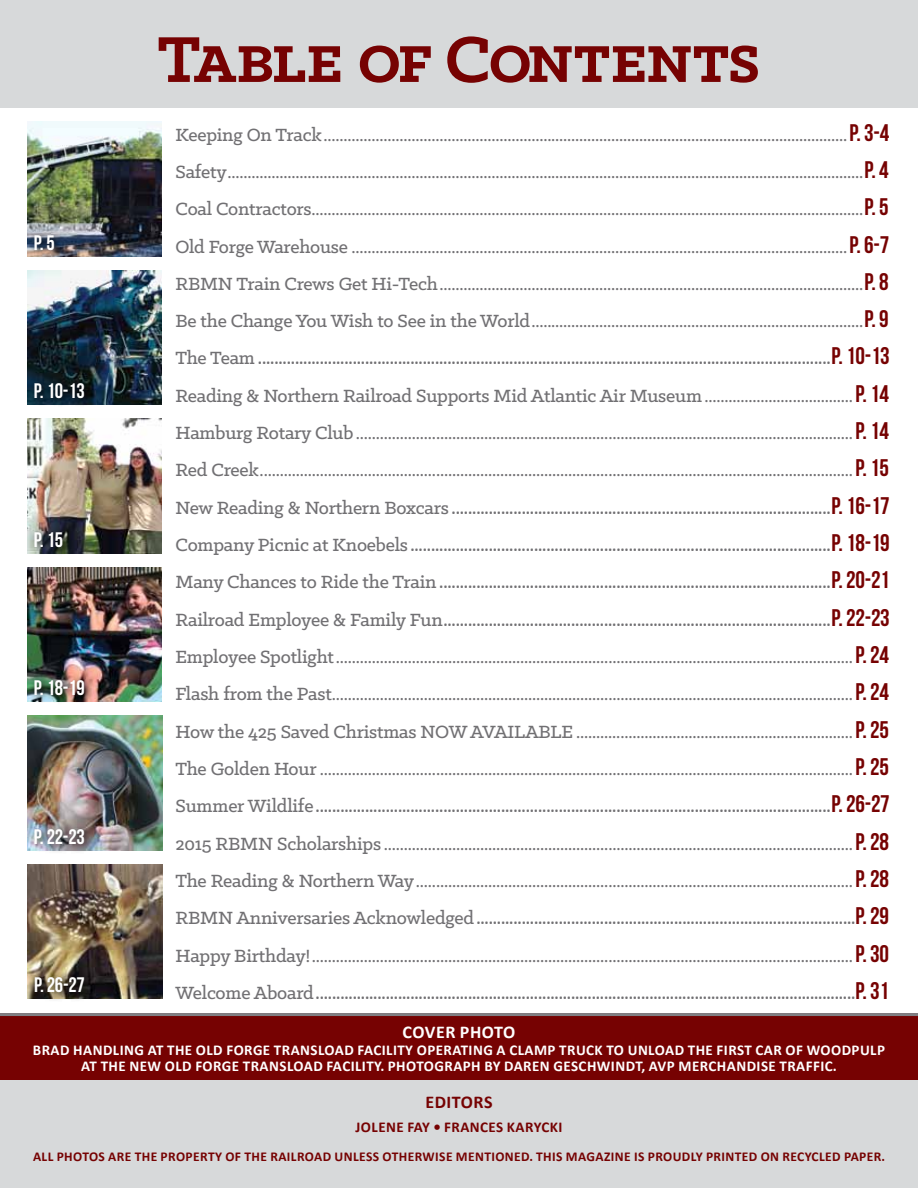
<style>
.page{position:relative;width:918px;height:1188px;background:#fff}
.page>*{position:absolute;margin:0;border:0;box-sizing:border-box;transform-origin:0 0}
.t1{font:700 73.2px "Klinic Slab";letter-spacing:-.03em;color:#760202}
.t2{font:21px "Bebas Neue";letter-spacing:-.01em;color:#fff}
.t3{font:500 20.1px/37.3px "Klinic Slab";letter-spacing:-.01em;color:#717073;text-align:justify}
.t4{font:500 19.95px/37.3px "Klinic Slab";letter-spacing:-.01em;color:#717073;text-align:justify}
.t5{font:700 18px "Calibri";letter-spacing:.025em;color:#fff}
.t6{font:700 18px "Calibri";letter-spacing:.03em;color:#760202}
.t7{font:700 16.05px "Calibri";color:#717073}
.t8{font:700 15px/16.5px "Calibri";letter-spacing:.03em;color:#fff;text-align:center}
.t9{font:700 15px "Calibri";letter-spacing:.03em;color:#760202}
.t10{font:700 13.5px "Calibri";letter-spacing:.03em;color:#760202}
.s1{font-family:"Bebas Neue";font-weight:400;font-size:24px;color:#760202}
.s2{font-family:"Klinic Slab";font-weight:500;font-size:20.1px}
</style>
<div class="page">
<div style="left:0;top:1077px;width:918px;height:111px;background:#d7d9da"></div>
<div style="left:0;top:1013px;width:918px;height:67px;background:#760202"></div>
<div style="left:0;top:0;width:918px;height:108px;background:#d7d9da"></div>
<hr style="left:0;top:1013px;width:918px;height:3px;background:#807f83">
<img style="left:27px;top:567px;width:135px;height:135px">
<img style="left:27px;top:418px;width:135px;height:135px">
<img style="left:27px;top:270px;width:135px;height:135px">
<img style="left:27px;top:122px;width:135px;height:134px">
<svg style="left:30px;top:229px;width:34px;height:28px"></svg>
<img style="left:27px;top:864px;width:135px;height:135px">
<img style="left:27px;top:716px;width:135px;height:134px">
<svg style="left:30px;top:378px;width:64px;height:27px"></svg>
<svg style="left:30px;top:526px;width:42px;height:28px"></svg>
<img style="left:30px;top:675px;width:64px;height:27px">
<svg style="left:30px;top:823px;width:64px;height:29px"></svg>
<svg style="left:30px;top:972px;width:64px;height:28px"></svg>
<p class="t2" style="left:34px;top:231px;width:23px">P. 5</p>
<p class="t2" style="left:34px;top:379px;width:52px">P. 10-13</p>
<p class="t2" style="left:34px;top:528px;width:31px">P. 15</p>
<p class="t2" style="left:34px;top:676px;width:52px">P. 18-19</p>
<p class="t2" style="left:34px;top:825px;width:52px">P. 22-23</p>
<p class="t2" style="left:34px;top:973px;width:52px">P. 26-27</p>
<h1 class="t1" style="left:157px;top:11px;width:605px">Table of Contents</h1>
<p class="t4" style="left:176px;top:115px;width:715px">Keeping On Track...................................................................................................................................<span class="s1">P. 3-4<br></span>Safety...............................................................................................................................................................<span class="s1">P. 4<br></span>Coal Contractors..........................................................................................................................................<span class="s1">P. 5<br></span>Old Forge Warehouse ............................................................................................................................<span class="s1">P. 6-7<br></span>RBMN Train Crews Get Hi-Tech..........................................................................................................<span class="s1">P. 8<br></span>Be the Change You Wish to See in the World...................................................................................<span class="s1">P. 9</span></p>
<p class="t7" style="left:176px;top:349px;width:716px"><span class="s2">The Team</span> ...........................................................................................................................................<span class="s1">P. 10-13</span></p>
<p class="t3" style="left:176px;top:376px;width:715px">Reading &amp; Northern Railroad Supports Mid Atlantic Air Museum.....................................<span class="s1">P. 14<br></span>Hamburg Rotary Club............................................................................................................................<span class="s1">P. 14<br></span>Red Creek....................................................................................................................................................<span class="s1">P. 15</span></p>
<p class="t7" style="left:176px;top:498px;width:716px"><span class="s2">New Reading &amp; Northern Boxcars</span> ............................................................................................<span class="s1">P. 16-17</span></p>
<p class="t7" style="left:176px;top:536px;width:716px"><span class="s2">Company Picnic at Knoebels</span> ......................................................................................................<span class="s1">P. 18-19</span></p>
<p class="t7" style="left:176px;top:573px;width:716px"><span class="s2">Many Chances to Ride the Train</span> ...............................................................................................<span class="s1">P. 20-21</span></p>
<p class="t7" style="left:176px;top:610px;width:716px"><span class="s2">Railroad Employee &amp; Family Fun</span>..............................................................................................<span class="s1">P. 22-23</span></p>
<p class="t3" style="left:176px;top:638px;width:715px">Employee Spotlight.................................................................................................................................<span class="s1">P. 24<br></span>Flash from the Past..................................................................................................................................<span class="s1">P. 24<br></span>How the 425 Saved Christmas NOW AVAILABLE .....................................................................<span class="s1">P. 25<br></span>The Golden Hour .....................................................................................................................................<span class="s1">P. 25</span></p>
<p class="t7" style="left:175px;top:797px;width:716px"><span class="s2">Summer Wildlife</span>.............................................................................................................................<span class="s1">P. 26-27</span></p>
<p class="t3" style="left:175px;top:824px;width:715px">2015 RBMN Scholarships .....................................................................................................................<span class="s1">P. 28<br></span>The Reading &amp; Northern Way.............................................................................................................<span class="s1">P. 28</span></p>
<p class="t7" style="left:175px;top:909px;width:715px"><span class="s2">RBMN Anniversaries Acknowledged</span>............................................................................................<span class="s1">P. 29</span></p>
<p class="t3" style="left:175px;top:936px;width:715px">Happy Birthday!.......................................................................................................................................<span class="s1">P. 30</span></p>
<p class="t7" style="left:175px;top:984px;width:715px"><span class="s2">Welcome Aboard</span>...................................................................................................................................<span class="s1">P. 31</span></p>
<p class="t5" style="left:403px;top:1021px;width:113px">COVER PHOTO</p>
<p class="t8" style="left:33px;top:1041px;width:852px">BRAD HANDLING AT THE OLD FORGE TRANSLOAD FACILITY OPERATING A CLAMP TRUCK TO UNLOAD THE FIRST CAR OF WOODPULP<br>AT THE NEW OLD FORGE TRANSLOAD FACILITY. PHOTOGRAPH BY DAREN GESCHWINDT, AVP MERCHANDISE TRAFFIC.</p>
<p class="t6" style="left:425px;top:1091px;width:69px">EDITORS</p>
<p class="t9" style="left:356px;top:1118px;width:208px">JOLENE FAY • FRANCES KARYCKI</p>
<p class="t10" style="left:33px;top:1148px;width:854px">ALL PHOTOS ARE THE PROPERTY OF THE RAILROAD UNLESS OTHERWISE MENTIONED. THIS MAGAZINE IS PROUDLY PRINTED ON RECYCLED PAPER.</p>
</div>
